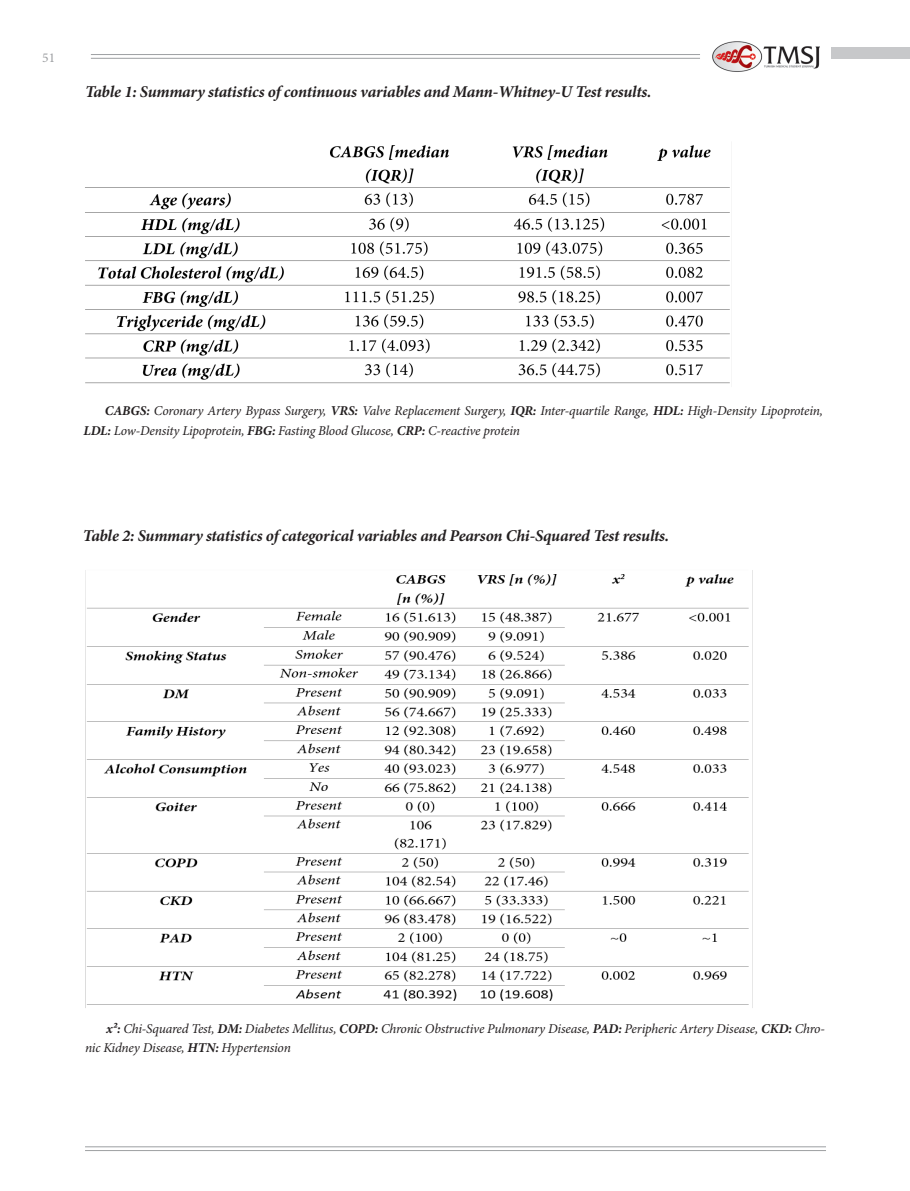
<style>
.page{position:relative;width:910px;height:1191px;background:#fff}
.page>*{position:absolute;margin:0;border:0;box-sizing:border-box;transform-origin:0 0}
.t1{font:italic 700 16.5px "Minion Pro";letter-spacing:-.015em;color:#231f20}
.t2{font:italic 13.5px/19.5px "Minion Pro";letter-spacing:-.015em;color:#231f20}
.t3{font:13.5px "Minion Pro";color:#9d9fa2}
.s1{font-weight:700}
</style>
<div class="page">
<hr style="left:85px;top:1150px;width:741px;height:1px;background:#9d9fa2">
<hr style="left:85px;top:1146px;width:741px;height:1px;background:#9d9fa2">
<img style="left:712px;top:41px;width:108px;height:31px">
<hr style="left:91px;top:58px;width:609px;height:1px;background:#9d9fa2">
<hr style="left:91px;top:54px;width:609px;height:1px;background:#9d9fa2">
<div style="left:831px;top:48px;width:79px;height:11px;background:#c7c8ca"></div>
<img style="left:85px;top:570px;width:668px;height:438px">
<img style="left:85px;top:145px;width:645px;height:239px">
<p class="t3" style="left:42px;top:49px;width:14px">51</p>
<p class="t1" style="left:85px;top:80px;width:568px">Table 1: Summary statistics of continuous variables and Mann-Whitney-U Test results.</p>
<p class="t2" style="left:83px;top:402px;width:741px;text-indent:21px"><span class="s1">CABGS:</span> Coronary Artery Bypass Surgery, <span class="s1">VRS:</span> Valve Replacement Surgery, <span class="s1">IQR:</span> Inter-quartile Range, <span class="s1">HDL:</span> High-Density Lipoprotein,<br><span class="s1">LDL:</span> Low-Density Lipoprotein, <span class="s1">FBG:</span> Fasting Blood Glucose, <span class="s1">CRP:</span> C-reactive protein</p>
<p class="t1" style="left:83px;top:524px;width:588px">Table 2: Summary statistics of categorical variables and Pearson Chi-Squared Test results.</p>
<p class="t2" style="left:85px;top:1019px;width:741px;text-indent:21px"><span class="s1">x2:</span> Chi-Squared Test, <span class="s1">DM:</span> Diabetes Mellitus, <span class="s1">COPD:</span> Chronic Obstructive Pulmonary Disease, <span class="s1">PAD:</span> Peripheric Artery Disease, <span class="s1">CKD:</span> Chro&shy;nic Kidney Disease, <span class="s1">HTN:</span> Hypertension</p>
</div>
